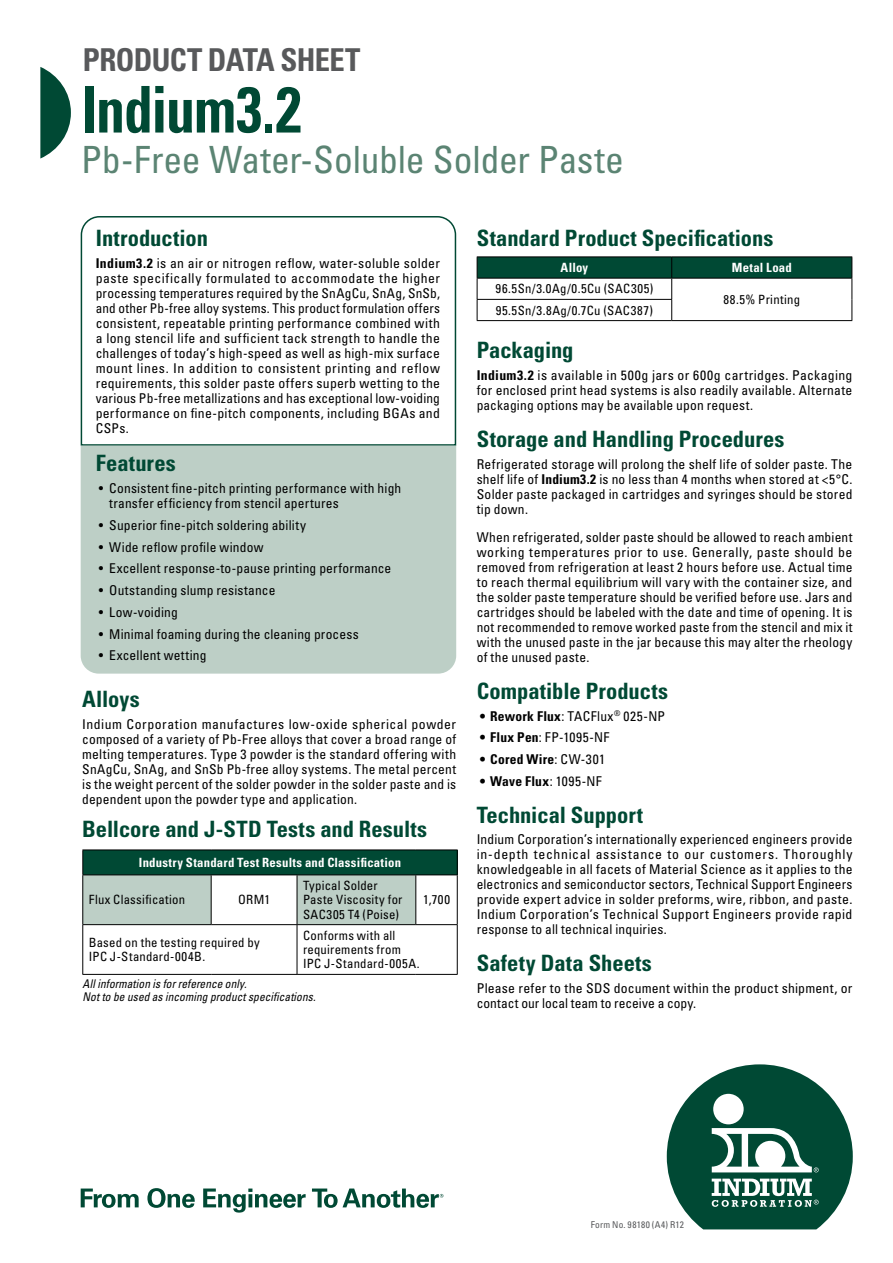
<style>
.page{position:relative;width:893px;height:1263px;background:#fff}
.page>*{position:absolute;margin:0;border:0;box-sizing:border-box;transform-origin:0 0}
.t1{font:700 condensed 64.5px "Univers LT Std";letter-spacing:-.02em;color:#004934;scale:.9 1}
.t2{font:condensed 37.5px "Univers LT Std";letter-spacing:-.005em;color:#5b8473}
.t3{font:700 condensed 31.5px "Univers LT Std";letter-spacing:-.02em;color:#58595b}
.t4{font:700 condensed 22.5px "Univers LT Std";color:#004934}
.t5{font:condensed 13.5px/15px "Univers LT Std";letter-spacing:.015em;color:#000;text-align:justify}
.t6{font:700 condensed 13.5px "Univers LT Std";letter-spacing:.015em;color:#000}
.t7{font:condensed 12.75px/14.2px "Univers LT Std";letter-spacing:.025em;color:#000}
.t8{font:700 condensed 12.75px "Univers LT Std";letter-spacing:.015em;color:#fff}
.t9{font:condensed 12.75px "Univers LT Std";letter-spacing:.045em;color:#000}
.t10{font:italic condensed 12px/13.5px "Univers LT Std";letter-spacing:.01em;color:#000;scale:.95 1}
.t11{font:condensed 9.45px "Univers LT Std";letter-spacing:.03em;color:#58595b}
.s1{font-weight:700}
.s2{font-weight:400}
</style>
<div class="page">
<svg style="left:40px;top:67px;width:31px;height:92px"></svg>
<svg style="left:667px;top:1064px;width:186px;height:165px"></svg>
<div style="left:713px;top:1094px;width:31px;height:30px;background:#fff;border-radius:50%"></div>
<svg style="left:312px;top:1188px;width:131px;height:20px"></svg>
<svg style="left:81px;top:1188px;width:225px;height:24px"></svg>
<svg style="left:80px;top:216px;width:377px;height:230px"></svg>
<div style="left:81px;top:446px;width:375px;height:228px;background:#bdcfc6"></div>
<div style="left:83px;top:850px;width:374px;height:25px;background:#004934"></div>
<hr style="left:297px;top:925px;width:1px;height:49px;background:#000">
<hr style="left:416px;top:924px;width:42px;height:1px;background:#000">
<hr style="left:457px;top:925px;width:1px;height:49px;background:#000">
<hr style="left:297px;top:974px;width:119px;height:1px;background:#000">
<hr style="left:416px;top:974px;width:42px;height:1px;background:#000">
<hr style="left:82px;top:849px;width:129px;height:1px;background:#000">
<svg style="left:82px;top:850px;width:334px;height:75px"></svg>
<hr style="left:211px;top:849px;width:86px;height:1px;background:#000">
<hr style="left:297px;top:849px;width:119px;height:1px;background:#000">
<hr style="left:416px;top:849px;width:42px;height:1px;background:#000">
<svg style="left:457px;top:850px;width:1px;height:24px"></svg>
<hr style="left:82px;top:874px;width:129px;height:1px;background:#000">
<hr style="left:82px;top:875px;width:1px;height:49px;background:#000">
<hr style="left:211px;top:874px;width:86px;height:1px;background:#000">
<hr style="left:297px;top:874px;width:119px;height:1px;background:#000">
<hr style="left:297px;top:875px;width:1px;height:49px;background:#000">
<hr style="left:416px;top:874px;width:42px;height:1px;background:#000">
<hr style="left:415px;top:875px;width:1px;height:49px;background:#000">
<hr style="left:457px;top:875px;width:1px;height:49px;background:#000">
<hr style="left:82px;top:924px;width:129px;height:1px;background:#000">
<hr style="left:82px;top:925px;width:1px;height:49px;background:#000">
<hr style="left:211px;top:924px;width:86px;height:1px;background:#000">
<hr style="left:82px;top:974px;width:129px;height:1px;background:#000">
<hr style="left:211px;top:974px;width:86px;height:1px;background:#000">
<svg style="left:477px;top:257px;width:375px;height:63px"></svg>
<hr style="left:477px;top:320px;width:195px;height:1px;background:#000">
<hr style="left:672px;top:320px;width:180px;height:1px;background:#000">
<h3 class="t3" style="left:83px;top:41px;width:279px">PRODUCT DATA SHEET</h3>
<h1 class="t1" style="left:81px;top:70px;width:247px">Indium3.2</h1>
<h2 class="t2" style="left:81px;top:136px;width:544px">Pb-Free Water-Soluble Solder Paste</h2>
<h3 class="t4" style="left:96px;top:224px;width:114px">Introduction</h3>
<p class="t5" style="left:96px;top:255px;width:346px"><span class="s1">Indium3.2</span> is an air or nitrogen reflow, water-soluble solder paste specifically formulated to accommodate the higher processing temperatures required by the SnAgCu, SnAg, SnSb, and other Pb-free alloy systems. This product formulation offers consistent, repeatable printing performance combined with a long stencil life and sufficient tack strength to handle the challenges of today’s high-speed as well as high-mix surface mount lines. In addition to consistent printing and reflow requirements, this solder paste offers superb wetting to the various Pb-free metallizations and has exceptional low-voiding performance on fine-pitch components, including BGAs and CSPs.</p>
<h3 class="t4" style="left:96px;top:449px;width:81px">Features</h3>
<p class="t5" style="left:109px;top:480px;width:294px;text-indent:-11px">• Consistent fine-pitch printing performance with high transfer efficiency from stencil apertures</p>
<p class="t5" style="left:99px;top:517px;width:209px">• Superior fine-pitch soldering ability</p>
<p class="t5" style="left:99px;top:539px;width:166px">• Wide reflow profile window</p>
<p class="t5" style="left:99px;top:561px;width:294px">• Excellent response-to-pause printing performance</p>
<p class="t5" style="left:99px;top:582px;width:178px">• Outstanding slump resistance</p>
<p class="t5" style="left:99px;top:604px;width:81px">• Low-voiding</p>
<p class="t5" style="left:99px;top:626px;width:261px">• Minimal foaming during the cleaning process</p>
<p class="t5" style="left:99px;top:648px;width:109px">• Excellent wetting</p>
<h3 class="t4" style="left:82px;top:685px;width:59px">Alloys</h3>
<p class="t5" style="left:82px;top:716px;width:375px">Indium Corporation manufactures low-oxide spherical powder composed of a variety of Pb-Free alloys that cover a broad range of melting temperatures. Type 3 powder is the standard offering with SnAgCu, SnAg, and SnSb Pb-free alloy systems. The metal percent is the weight percent of the solder powder in the solder paste and is dependent upon the powder type and application.</p>
<h3 class="t4" style="left:82px;top:815px;width:346px">Bellcore and J-STD Tests and Results</h3>
<p class="t8" style="left:139px;top:855px;width:264px">Industry Standard Test Results and Classification</p>
<p class="t7" style="left:89px;top:892px;width:98px">Flux Classification</p>
<p class="t7" style="left:238px;top:892px;width:34px">ORM1</p>
<p class="t7" style="left:303px;top:878px;width:101px">Typical Solder<br>Paste Viscosity for<br>SAC305 T4 (Poise)</p>
<p class="t7" style="left:423px;top:892px;width:28px">1,700</p>
<p class="t7" style="left:89px;top:935px;width:172px">Based on the testing required by<br>IPC J-Standard-004B.</p>
<p class="t7" style="left:303px;top:928px;width:118px">Conforms with all requirements from<br>IPC J-Standard-005A.</p>
<p class="t10" style="left:83px;top:977px;width:247px">All information is for reference only.<br>Not to be used as incoming product specifications.</p>
<h3 class="t4" style="left:477px;top:224px;width:298px">Standard Product Specifications</h3>
<p class="t8" style="left:561px;top:260px;width:29px">Alloy</p>
<p class="t8" style="left:732px;top:260px;width:61px">Metal Load</p>
<p class="t9" style="left:496px;top:281px;width:159px">96.5Sn/3.0Ag/0.5Cu (SAC305)</p>
<p class="t7" style="left:723px;top:292px;width:78px">88.5% Printing</p>
<p class="t9" style="left:496px;top:302px;width:159px">95.5Sn/3.8Ag/0.7Cu (SAC387)</p>
<h3 class="t4" style="left:477px;top:336px;width:98px">Packaging</h3>
<p class="t5" style="left:477px;top:368px;width:377px"><span class="s1">Indium3.2</span> is available in 500g jars or 600g cartridges. Packaging for enclosed print head systems is also readily available. Alternate packaging options may be available upon request.</p>
<h3 class="t4" style="left:477px;top:425px;width:309px">Storage and Handling Procedures</h3>
<p class="t5" style="left:477px;top:456px;width:377px">Refrigerated storage will prolong the shelf life of solder paste. The shelf life of <span class="s1">Indium3.2</span> is no less than 4 months when stored at &lt;5°C.<br>Solder paste packaged in cartridges and syringes should be stored tip down.</p>
<p class="t5" style="left:477px;top:530px;width:377px">When refrigerated, solder paste should be allowed to reach ambient working temperatures prior to use. Generally, paste should be removed from refrigeration at least 2 hours before use. Actual time to reach thermal equilibrium will vary with the container size, and the solder paste temperature should be verified before use. Jars and cartridges should be labeled with the date and time of opening. It is not recommended to remove worked paste from the stencil and mix it with the unused paste in the jar because this may alter the rheology of the unused paste.</p>
<h3 class="t4" style="left:477px;top:677px;width:193px">Compatible Products</h3>
<p class="t5" style="left:480px;top:708px;width:187px"><span class="s1">• Rework Flux</span>: TACFlux<sup>®</sup> 025-NP</p>
<p class="t5" style="left:480px;top:730px;width:131px"><span class="s1">• Flux Pen</span>: FP-1095-NF</p>
<p class="t6" style="left:480px;top:751px;width:127px">• Cored Wire<span class="s2">: CW-301</span></p>
<p class="t6" style="left:480px;top:773px;width:124px">• Wave Flux<span class="s2">: 1095-NF</span></p>
<h3 class="t4" style="left:477px;top:801px;width:168px">Technical Support</h3>
<p class="t5" style="left:477px;top:832px;width:377px">Indium Corporation’s internationally experienced engineers provide in-depth technical assistance to our customers. Thoroughly knowledgeable in all facets of Material Science as it applies to the electronics and semiconductor sectors, Technical Support Engineers provide expert advice in solder preforms, wire, ribbon, and paste.<br>Indium Corporation’s Technical Support Engineers provide rapid response to all technical inquiries.</p>
<h3 class="t4" style="left:477px;top:949px;width:177px">Safety Data Sheets</h3>
<p class="t5" style="left:477px;top:980px;width:377px">Please refer to the SDS document within the product shipment, or contact our local team to receive a copy.</p>
<p class="t11" style="left:591px;top:1219px;width:95px">Form No. 98180 (A4) R12</p>
</div>
